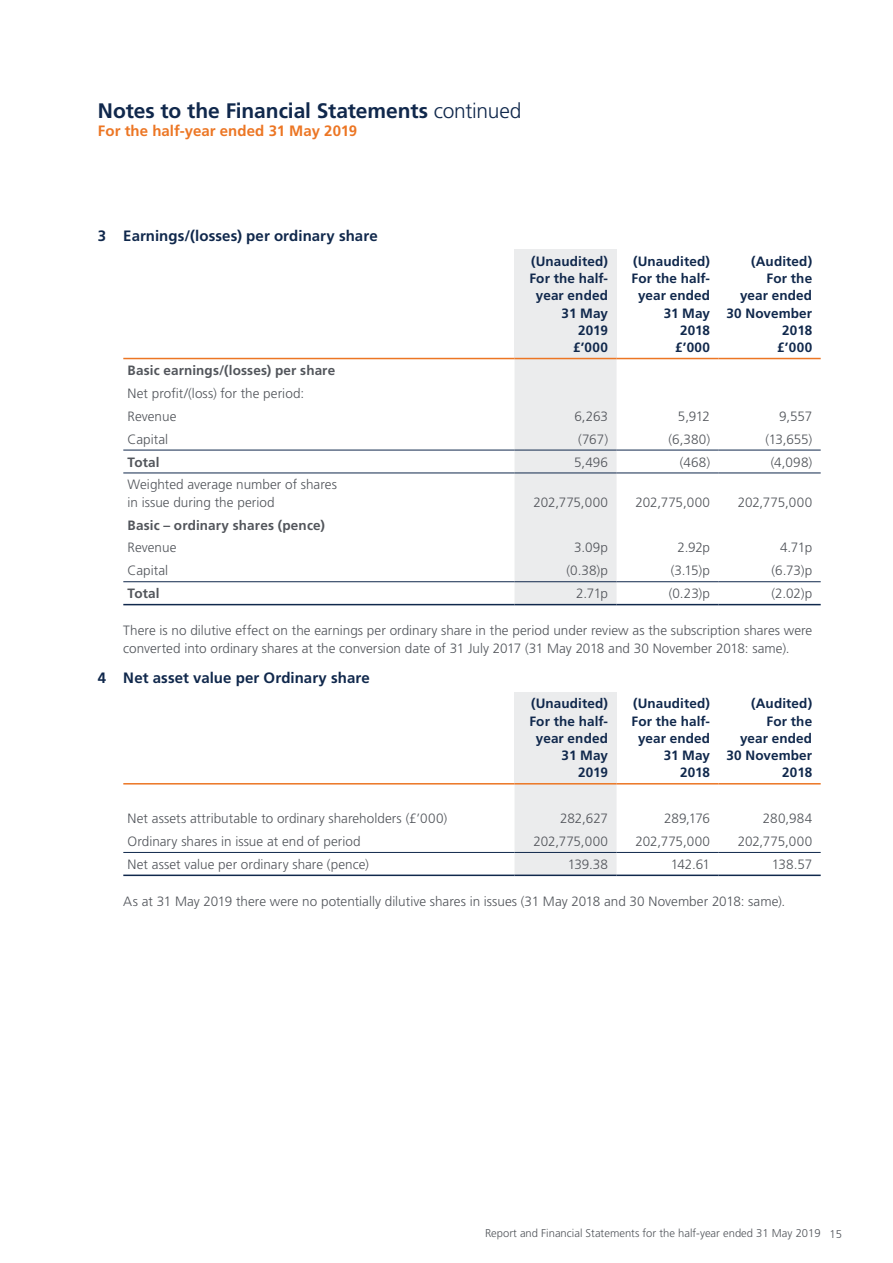
<style>
.page{position:relative;width:893px;height:1263px;background:#fff}
.page>*{position:absolute;margin:0;border:0;box-sizing:border-box;transform-origin:0 0}
.Page_Title{font:700 21px "Frutiger LT Std";letter-spacing:-.005em;color:#10284c}
.Subhead_Level_1{font:700 15px "Frutiger LT Std";letter-spacing:.005em;color:#10284c}
.Page_Title_Secondary{font:700 15px "Frutiger LT Std";letter-spacing:.005em;color:#ec7624}
.Table_Text{font:300 13.5px/17.2px "Frutiger LT Std";color:#52555b}
.Financial_Notes_Body{font:300 13.5px/17.2px "Frutiger LT Std";color:#52555b}
.Table_Header_Right{font:700 13.5px/17.2px "Frutiger LT Std";letter-spacing:.01em;color:#10284c;text-align:right}
.Table_Figures_24mm{font:300 13.5px "Frutiger LT Std";letter-spacing:-.015em;color:#52555b}
.Table_Text_Bold{font:700 13.5px "Frutiger LT Std";letter-spacing:.01em;color:#52555b}
.t1{font:300 11.25px "Frutiger LT Std";color:#52555b}
.s1{font-weight:300}
</style>
<div class="page">
<div style="left:514px;top:249px;width:103px;height:109px;background:#ebeced"></div>
<div style="left:514px;top:359px;width:103px;height:245px;background:#ebeced"></div>
<hr style="left:123px;top:358px;width:391px;height:1px;background:#ec7624">
<hr style="left:719px;top:358px;width:102px;height:1px;background:#ec7624">
<hr style="left:617px;top:358px;width:102px;height:1px;background:#ec7624">
<hr style="left:514px;top:358px;width:103px;height:1px;background:#ec7624">
<hr style="left:123px;top:450px;width:391px;height:1px;background:#10284c">
<hr style="left:514px;top:450px;width:103px;height:1px;background:#10284c">
<hr style="left:617px;top:450px;width:102px;height:1px;background:#10284c">
<hr style="left:719px;top:450px;width:102px;height:1px;background:#10284c">
<hr style="left:123px;top:473px;width:391px;height:1px;background:#10284c">
<hr style="left:514px;top:473px;width:103px;height:1px;background:#10284c">
<hr style="left:617px;top:473px;width:102px;height:1px;background:#10284c">
<hr style="left:719px;top:473px;width:102px;height:1px;background:#10284c">
<hr style="left:123px;top:581px;width:391px;height:1px;background:#10284c">
<hr style="left:514px;top:581px;width:103px;height:1px;background:#10284c">
<hr style="left:617px;top:581px;width:102px;height:1px;background:#10284c">
<hr style="left:719px;top:581px;width:102px;height:1px;background:#10284c">
<hr style="left:123px;top:604px;width:391px;height:1px;background:#10284c">
<hr style="left:514px;top:604px;width:103px;height:1px;background:#10284c">
<hr style="left:617px;top:604px;width:102px;height:1px;background:#10284c">
<hr style="left:719px;top:604px;width:102px;height:1px;background:#10284c">
<div style="left:514px;top:692px;width:103px;height:92px;background:#ebeced"></div>
<div style="left:514px;top:784px;width:103px;height:90px;background:#ebeced"></div>
<hr style="left:123px;top:783px;width:391px;height:1px;background:#ec7624">
<hr style="left:719px;top:783px;width:102px;height:1px;background:#ec7624">
<hr style="left:123px;top:852px;width:391px;height:1px;background:#10284c">
<hr style="left:514px;top:852px;width:103px;height:1px;background:#10284c">
<hr style="left:617px;top:852px;width:102px;height:1px;background:#10284c">
<hr style="left:719px;top:852px;width:102px;height:1px;background:#10284c">
<hr style="left:123px;top:874px;width:391px;height:2px;background:#10284c">
<hr style="left:514px;top:874px;width:103px;height:2px;background:#10284c">
<hr style="left:617px;top:874px;width:102px;height:2px;background:#10284c">
<hr style="left:719px;top:874px;width:102px;height:2px;background:#10284c">
<hr style="left:617px;top:783px;width:102px;height:1px;background:#ec7624">
<hr style="left:514px;top:783px;width:103px;height:1px;background:#ec7624">
<p class="Page_Title" style="left:98px;top:98px;width:425px">Notes to the Financial Statements <span class="s1">continued</span></p>
<p class="Page_Title_Secondary" style="left:98px;top:122px;width:261px">For the half-year ended 31 May 2019</p>
<p class="Subhead_Level_1" style="left:98px;top:227px;width:281px">3 Earnings/(losses) per ordinary share</p>
<p class="Table_Header_Right" style="left:531px;top:253px;width:78px">(Unaudited)</p>
<p class="Table_Header_Right" style="left:529px;top:270px;width:80px">For the half-</p>
<p class="Table_Header_Right" style="left:536px;top:287px;width:74px">year ended</p>
<p class="Table_Header_Right" style="left:562px;top:304px;width:48px">31 May<br>2019</p>
<p class="Table_Header_Right" style="left:573px;top:339px;width:37px">£’000</p>
<p class="Table_Header_Right" style="left:633px;top:253px;width:78px">(Unaudited)</p>
<p class="Table_Header_Right" style="left:631px;top:270px;width:80px">For the half-</p>
<p class="Table_Header_Right" style="left:638px;top:287px;width:74px">year ended</p>
<p class="Table_Header_Right" style="left:664px;top:304px;width:48px">31 May<br>2018</p>
<p class="Table_Header_Right" style="left:675px;top:339px;width:37px">£’000</p>
<p class="Table_Header_Right" style="left:751px;top:253px;width:62px">(Audited)</p>
<p class="Table_Header_Right" style="left:767px;top:270px;width:47px">For the</p>
<p class="Table_Header_Right" style="left:740px;top:287px;width:74px">year ended</p>
<p class="Table_Header_Right" style="left:726px;top:304px;width:87px">30 November<br>2018</p>
<p class="Table_Header_Right" style="left:777px;top:339px;width:37px">£’000</p>
<p class="Table_Text_Bold" style="left:128px;top:362px;width:209px">Basic earnings/(losses) per share</p>
<p class="Table_Text" style="left:128px;top:385px;width:178px">Net profit/(loss) for the period:</p>
<p class="Table_Text" style="left:128px;top:408px;width:50px">Revenue</p>
<p class="Table_Text" style="left:574px;top:408px;width:35px">6,263</p>
<p class="Table_Text" style="left:678px;top:408px;width:34px">5,912</p>
<p class="Table_Text" style="left:779px;top:408px;width:34px">9,557</p>
<p class="Table_Text" style="left:128px;top:431px;width:42px">Capital</p>
<p class="Table_Text" style="left:578px;top:431px;width:31px">(767)</p>
<p class="Table_Text" style="left:668px;top:431px;width:43px">(6,380)</p>
<p class="Table_Text" style="left:766px;top:431px;width:48px">(13,655)</p>
<p class="Table_Text_Bold" style="left:128px;top:454px;width:33px">Total</p>
<p class="Table_Text" style="left:574px;top:453px;width:36px">5,496</p>
<p class="Table_Text" style="left:680px;top:453px;width:32px">(468)</p>
<p class="Table_Text" style="left:771px;top:453px;width:43px">(4,098)</p>
<p class="Table_Text" style="left:128px;top:476px;width:211px">Weighted average number of shares in issue during the period</p>
<p class="Table_Text" style="left:534px;top:494px;width:76px">202,775,000</p>
<p class="Table_Text" style="left:636px;top:494px;width:76px">202,775,000</p>
<p class="Table_Text" style="left:738px;top:494px;width:76px">202,775,000</p>
<p class="Table_Text_Bold" style="left:128px;top:517px;width:199px">Basic – ordinary shares (pence)</p>
<p class="Table_Text" style="left:128px;top:539px;width:50px">Revenue</p>
<p class="Table_Text" style="left:574px;top:539px;width:36px">3.09p</p>
<p class="Table_Text" style="left:677px;top:539px;width:34px">2.92p</p>
<p class="Table_Text" style="left:780px;top:539px;width:34px">4.71p</p>
<p class="Table_Text" style="left:128px;top:562px;width:42px">Capital</p>
<p class="Table_Text" style="left:567px;top:562px;width:43px">(0.38)p</p>
<p class="Table_Text" style="left:671px;top:562px;width:41px">(3.15)p</p>
<p class="Table_Text" style="left:772px;top:562px;width:42px">(6.73)p</p>
<p class="Table_Text_Bold" style="left:128px;top:586px;width:33px">Total</p>
<p class="Table_Text" style="left:576px;top:585px;width:33px">2.71p</p>
<p class="Table_Text" style="left:669px;top:585px;width:43px">(0.23)p</p>
<p class="Table_Text" style="left:771px;top:585px;width:42px">(2.02)p</p>
<p class="Financial_Notes_Body" style="left:123px;top:622px;width:691px">There is no dilutive effect on the earnings per ordinary share in the period under review as the subscription shares were converted into ordinary shares at the conversion date of 31 July 2017 (31 May 2018 and 30 November 2018: same).</p>
<p class="Subhead_Level_1" style="left:98px;top:669px;width:273px">4 Net asset value per Ordinary share</p>
<p class="Table_Header_Right" style="left:531px;top:695px;width:78px">(Unaudited)</p>
<p class="Table_Header_Right" style="left:529px;top:712px;width:80px">For the half-</p>
<p class="Table_Header_Right" style="left:536px;top:730px;width:74px">year ended</p>
<p class="Table_Header_Right" style="left:562px;top:747px;width:48px">31 May<br>2019</p>
<p class="Table_Header_Right" style="left:633px;top:695px;width:78px">(Unaudited)</p>
<p class="Table_Header_Right" style="left:631px;top:712px;width:80px">For the half-</p>
<p class="Table_Header_Right" style="left:638px;top:730px;width:74px">year ended</p>
<p class="Table_Header_Right" style="left:664px;top:747px;width:48px">31 May<br>2018</p>
<p class="Table_Header_Right" style="left:751px;top:695px;width:62px">(Audited)</p>
<p class="Table_Header_Right" style="left:767px;top:712px;width:47px">For the</p>
<p class="Table_Header_Right" style="left:740px;top:730px;width:74px">year ended</p>
<p class="Table_Header_Right" style="left:726px;top:747px;width:87px">30 November<br>2018</p>
<p class="Table_Text" style="left:128px;top:810px;width:321px">Net assets attributable to ordinary shareholders (£’000)</p>
<p class="Table_Figures_24mm" style="left:560px;top:811px;width:49px">282,627</p>
<p class="Table_Figures_24mm" style="left:664px;top:811px;width:48px">289,176</p>
<p class="Table_Figures_24mm" style="left:763px;top:811px;width:51px">280,984</p>
<p class="Table_Text" style="left:128px;top:833px;width:234px">Ordinary shares in issue at end of period</p>
<p class="Table_Figures_24mm" style="left:534px;top:834px;width:76px">202,775,000</p>
<p class="Table_Figures_24mm" style="left:636px;top:834px;width:76px">202,775,000</p>
<p class="Table_Figures_24mm" style="left:738px;top:834px;width:76px">202,775,000</p>
<p class="Table_Text" style="left:128px;top:856px;width:243px">Net asset value per ordinary share (pence)</p>
<p class="Table_Figures_24mm" style="left:568px;top:857px;width:42px">139.38</p>
<p class="Table_Figures_24mm" style="left:671px;top:857px;width:41px">142.61</p>
<p class="Table_Figures_24mm" style="left:772px;top:857px;width:42px">138.57</p>
<p class="Financial_Notes_Body" style="left:123px;top:893px;width:664px">As at 31 May 2019 there were no potentially dilutive shares in issues (31 May 2018 and 30 November 2018: same).</p>
<p class="t1" style="left:485px;top:1227px;width:358px">Report and Financial Statements for the half-year ended 31 May 2019 15</p>
</div>
